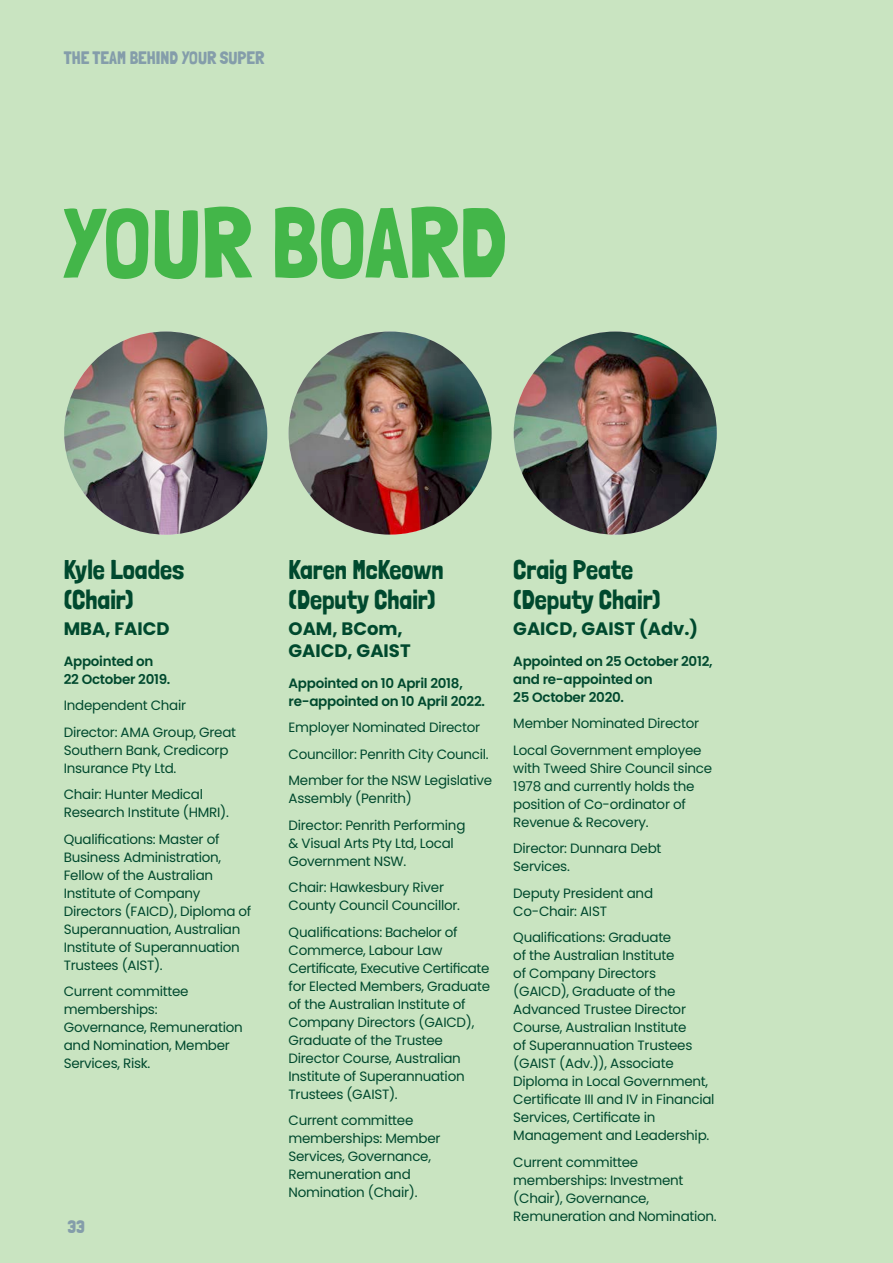
<style>
.page{position:relative;width:893px;height:1263px;background:#c9e4c1}
.page>*{position:absolute;margin:0;border:0;box-sizing:border-box;transform-origin:0 0}
.t1{font:99px "Londrina Solid";color:#43b649}
.t2{font:27px/30px "Londrina Solid";color:#00492e}
.t3{font:700 18px/21.6px "Poppins";color:#00492e}
.t4{font:18px "Londrina Solid";color:#849daa}
.t5{font:13.5px/18px "Poppins";letter-spacing:-.02em;color:#00492e}
.t6{font:600 13.5px/18px "Poppins";letter-spacing:-.02em;color:#00492e}
</style>
<div class="page">
<img style="left:64px;top:332px;width:203px;height:203px;border-radius:50%">
<img style="left:289px;top:332px;width:203px;height:203px;border-radius:50%">
<img style="left:514px;top:332px;width:203px;height:203px;border-radius:50%">
<h3 class="t4" style="left:64px;top:47px;width:202px">THE TEAM BEHIND YOUR SUPER</h3>
<h1 class="t1" style="left:62px;top:185px;width:446px">YOUR BOARD</h1>
<h2 class="t2" style="left:64px;top:554px;width:122px">Kyle Loades (Chair)</h2>
<h3 class="t3" style="left:64px;top:618px;width:107px">MBA, FAICD</h3>
<p class="t6" style="left:64px;top:652px;width:108px">Appointed on<br>22 October 2019.</p>
<p class="t5" style="left:64px;top:692px;width:174px;line-height:26.5px">Independent Chair<br>Director: AMA Group, Great</p>
<p class="t5" style="left:64px;top:741px;width:166px">Southern Bank, Credicorp<br>Insurance Pty Ltd.</p>
<p class="t5" style="left:64px;top:786px;width:167px">Chair: Hunter Medical<br>Research Institute (HMRI).</p>
<p class="t5" style="left:64px;top:830px;width:189px">Qualifications: Master of<br>Business Administration,<br>Fellow of the Australian<br>Institute of Company<br>Directors (FAICD), Diploma of<br>Superannuation, Australian<br>Institute of Superannuation<br>Trustees (AIST).</p>
<p class="t5" style="left:64px;top:983px;width:180px">Current committee memberships:<br>Governance, Remuneration and Nomination, Member<br>Services, Risk.</p>
<h3 class="t4" style="left:67px;top:1216px;width:19px">33</h3>
<h2 class="t2" style="left:289px;top:554px;width:157px">Karen McKeown (Deputy Chair)</h2>
<h3 class="t3" style="left:289px;top:618px;width:124px">OAM, BCom,<br>GAICD, GAIST</h3>
<p class="t6" style="left:289px;top:674px;width:198px">Appointed on 10 April 2018, re-appointed on 10 April 2022.</p>
<p class="t5" style="left:289px;top:714px;width:205px;line-height:26.5px">Employer Nominated Director<br>Councillor: Penrith City Council.<br>Member for the NSW Legislative</p>
<p class="t5" style="left:289px;top:785px;width:178px;line-height:26.5px">Assembly (Penrith)<br>Director: Penrith Performing</p>
<p class="t5" style="left:289px;top:834px;width:167px">&amp; Visual Arts Pty Ltd, Local<br>Government NSW.</p>
<p class="t5" style="left:289px;top:878px;width:173px">Chair: Hawkesbury River<br>County Council Councillor.</p>
<p class="t5" style="left:289px;top:923px;width:203px">Qualifications: Bachelor of<br>Commerce, Labour Law<br>Certificate, Executive Certificate for Elected Members, Graduate of the Australian Institute of<br>Company Directors (GAICD),<br>Graduate of the Trustee<br>Director Course, Australian<br>Institute of Superannuation<br>Trustees (GAIST).</p>
<p class="t5" style="left:289px;top:1111px;width:153px">Current committee memberships: Member<br>Services, Governance,<br>Remuneration and<br>Nomination (Chair).</p>
<h2 class="t2" style="left:513px;top:554px;width:149px">Craig Peate (Deputy Chair)</h2>
<h3 class="t3" style="left:513px;top:618px;width:186px">GAICD, GAIST (Adv.)</h3>
<p class="t6" style="left:513px;top:652px;width:201px">Appointed on 25 October 2012, and re-appointed on<br>25 October 2020.</p>
<p class="t5" style="left:513px;top:710px;width:190px;line-height:26.5px">Member Nominated Director<br>Local Government employee</p>
<p class="t5" style="left:513px;top:759px;width:200px">with Tweed Shire Council since<br>1978 and currently holds the position of Co-ordinator of<br>Revenue &amp; Recovery.</p>
<p class="t5" style="left:513px;top:840px;width:150px">Director: Dunnara Debt<br>Services.</p>
<p class="t5" style="left:513px;top:884px;width:141px">Deputy President and<br>Co-Chair: AIST</p>
<p class="t5" style="left:513px;top:929px;width:203px">Qualifications: Graduate<br>of the Australian Institute<br>of Company Directors (GAICD), Graduate of the<br>Advanced Trustee Director<br>Course, Australian Institute<br>of Superannuation Trustees (GAIST (Adv.)), Associate<br>Diploma in Local Government,<br>Certificate III and IV in Financial<br>Services, Certificate in<br>Management and Leadership.</p>
<p class="t5" style="left:513px;top:1153px;width:205px">Current committee memberships: Investment (Chair), Governance,<br>Remuneration and Nomination.</p>
</div>
